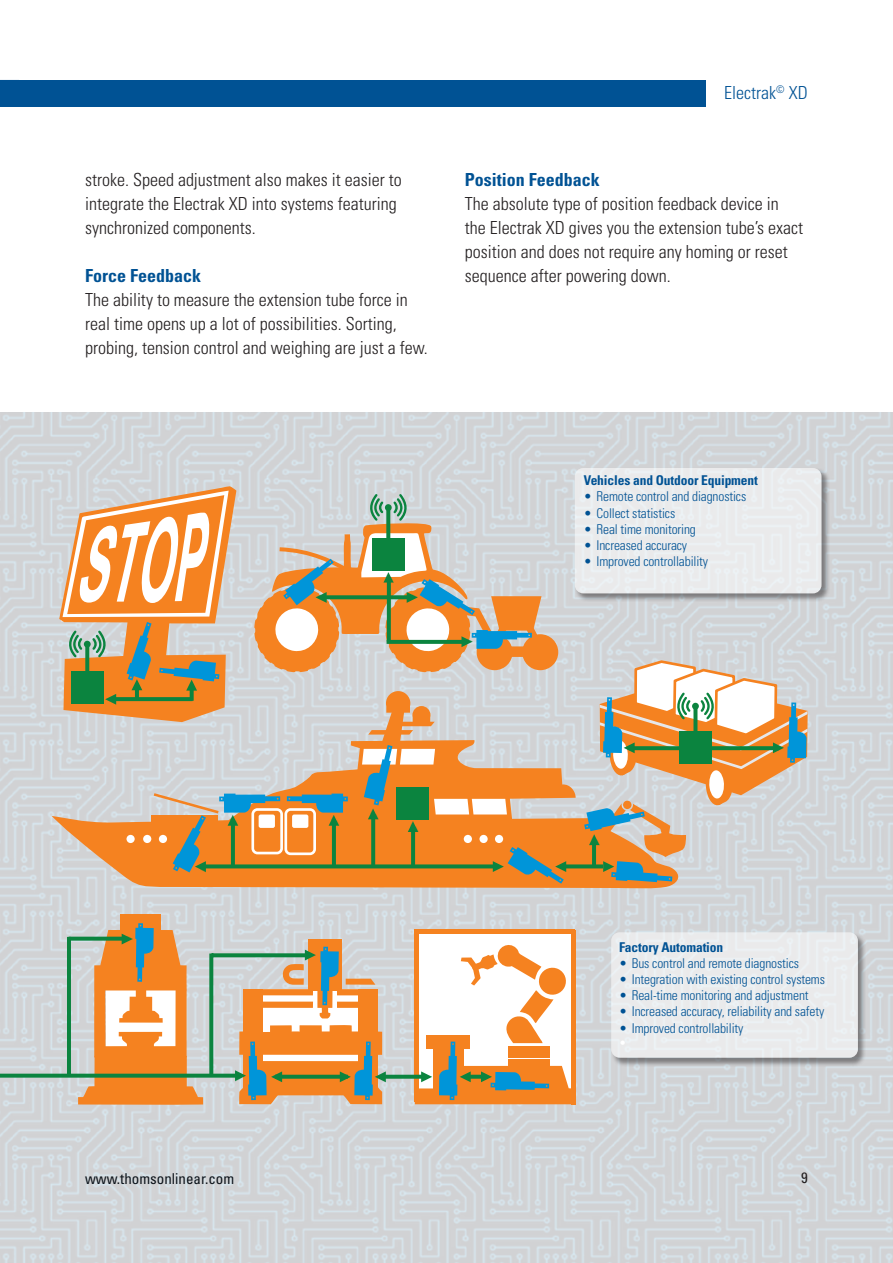
<style>
.page{position:relative;width:893px;height:1263px;background:#fff}
.page>*{position:absolute;margin:0;border:0;box-sizing:border-box;transform-origin:0 0}
.standard_body_copy{font:300 condensed 18px/24px "Univers LT Std";color:#231f20}
.standard_body_copy-2{font:700 condensed 18px "Univers LT Std";color:#005294}
.t1{font:300 condensed 18px "Univers LT Std";color:#005294}
.t2{font:condensed 15px "Univers LT Std";color:#0c131a}
.t3{font:condensed 15px "Univers LT Std";color:#231f20}
.t4{font:300 condensed 13.5px "Univers LT Std";letter-spacing:-.01em;color:#005294}
.t5{font:700 condensed 13.5px "Univers LT Std";letter-spacing:-.01em;color:#005294}
.t6{font:300 condensed 12px "Univers LT Std";color:#fff}
</style>
<div class="page">
<div style="left:0;top:80px;width:706px;height:27px;background:#005294"></div>
<img style="left:0;top:412px;width:893px;height:851px">
<div style="left:574px;top:467px;width:256px;height:135px;background:#231f20;opacity:.89"></div>
<div style="left:575px;top:468px;width:246px;height:125px;background:#eaebec;border-radius:9px"></div>
<div style="left:611px;top:932px;width:256px;height:134px;background:#231f20;opacity:.89"></div>
<div style="left:611px;top:932px;width:247px;height:126px;background:#eaebec;border-radius:9px"></div>
<div style="left:416px;top:933px;width:156px;height:168px;background:#fff"></div>
<div style="left:308px;top:939px;width:34px;height:51px;background:#f58220"></div>
<div style="left:120px;top:914px;width:41px;height:71px;background:#f58220"></div>
<div style="left:414px;top:930px;width:5px;height:171px;background:#f58220"></div>
<hr style="left:572px;top:930px;width:4px;height:174px;background:#f58220">
<hr style="left:414px;top:930px;width:161px;height:4px;background:#f58220">
<svg style="left:0;top:1074px;width:235px;height:4px"></svg>
<svg style="left:386px;top:1075px;width:29px;height:4px"></svg>
<hr style="left:67px;top:937px;width:4px;height:138px;background:#0b843f">
<svg style="left:71px;top:937px;width:7px;height:4px"></svg>
<svg style="left:209px;top:953px;width:4px;height:123px"></svg>
<svg style="left:212px;top:953px;width:23px;height:4px"></svg>
<svg style="left:78px;top:923px;width:125px;height:182px"></svg>
<svg style="left:235px;top:946px;width:151px;height:158px"></svg>
<svg style="left:52px;top:740px;width:630px;height:149px;background:#e1b085"></svg>
<div style="left:126px;top:835px;width:9px;height:8px;background:#fff;border-radius:50%"></div>
<svg style="left:348px;top:864px;width:145px;height:4px"></svg>
<svg style="left:566px;top:864px;width:18px;height:4px"></svg>
<svg style="left:493px;top:847px;width:73px;height:37px;background:#ac8650"></svg>
<svg style="left:371px;top:832px;width:4px;height:35px"></svg>
<svg style="left:411px;top:832px;width:4px;height:35px"></svg>
<div style="left:143px;top:835px;width:8px;height:8px;background:#fff;border-radius:50%"></div>
<div style="left:152px;top:815px;width:66px;height:9px;background:#f58220"></div>
<div style="left:479px;top:835px;width:9px;height:8px;background:#fff;border-radius:50%"></div>
<div style="left:495px;top:835px;width:8px;height:8px;background:#fff;border-radius:50%"></div>
<div style="left:464px;top:835px;width:8px;height:8px;background:#fff;border-radius:50%"></div>
<div style="left:522px;top:634px;width:36px;height:36px;background:#f58220;border-radius:50%"></div>
<svg style="left:362px;top:691px;width:145px;height:141px;background:#d2ab7c"></svg>
<svg style="left:154px;top:793px;width:194px;height:79px;background:#c0965f"></svg>
<svg style="left:254px;top:492px;width:289px;height:180px;background:#ceb89b"></svg>
<svg style="left:584px;top:658px;width:224px;height:224px;background:#ccbda5"></svg>
<svg style="left:59px;top:485px;width:177px;height:237px;background:#d9ac7c"></svg>
<svg style="left:415px;top:941px;width:157px;height:163px"></svg>
<p class="standard_body_copy" style="left:85px;top:168px;width:318px">stroke. Speed adjustment also makes it easier to integrate the Electrak XD into systems featuring synchronized components.</p>
<p class="standard_body_copy-2" style="left:85px;top:265px;width:117px">Force Feedback</p>
<p class="standard_body_copy" style="left:85px;top:288px;width:344px">The ability to measure the extension tube force in real time opens up a lot of possibilities. Sorting, probing, tension control and weighing are just a few.</p>
<p class="t1" style="left:724px;top:82px;width:85px">Electrak<sup>©</sup> XD</p>
<p class="standard_body_copy-2" style="left:465px;top:169px;width:136px">Position Feedback</p>
<p class="standard_body_copy" style="left:465px;top:192px;width:340px">The absolute type of position feedback device in the Electrak XD gives you the extension tube’s exact position and does not require any homing or reset sequence after powering down.</p>
<p class="t5" style="left:584px;top:472px;width:176px">Vehicles and Outdoor Equipment</p>
<p class="t4" style="left:584px;top:488px;width:164px">• Remote control and diagnostics</p>
<p class="t4" style="left:584px;top:505px;width:93px">• Collect statistics</p>
<p class="t4" style="left:584px;top:521px;width:114px">• Real time monitoring</p>
<p class="t4" style="left:584px;top:537px;width:105px">• Increased accuracy</p>
<p class="t4" style="left:584px;top:553px;width:126px">• Improved controllability</p>
<p class="t5" style="left:619px;top:938px;width:106px">Factory Automation</p>
<p class="t4" style="left:619px;top:955px;width:181px">• Bus control and remote diagnostics</p>
<p class="t4" style="left:619px;top:971px;width:208px">• Integration with existing control systems</p>
<p class="t4" style="left:619px;top:987px;width:191px">• Real-time monitoring and adjustment</p>
<p class="t4" style="left:619px;top:1003px;width:207px">• Increased accuracy, reliability and safety</p>
<p class="t4" style="left:619px;top:1020px;width:126px">• Improved controllability</p>
<p class="t6" style="left:619px;top:1035px;width:9px">•</p>
<p class="t2" style="left:85px;top:1169px;width:151px">www.thomsonlinear.com</p>
<p class="t3" style="left:801px;top:1168px;width:8px">9</p>
</div>
